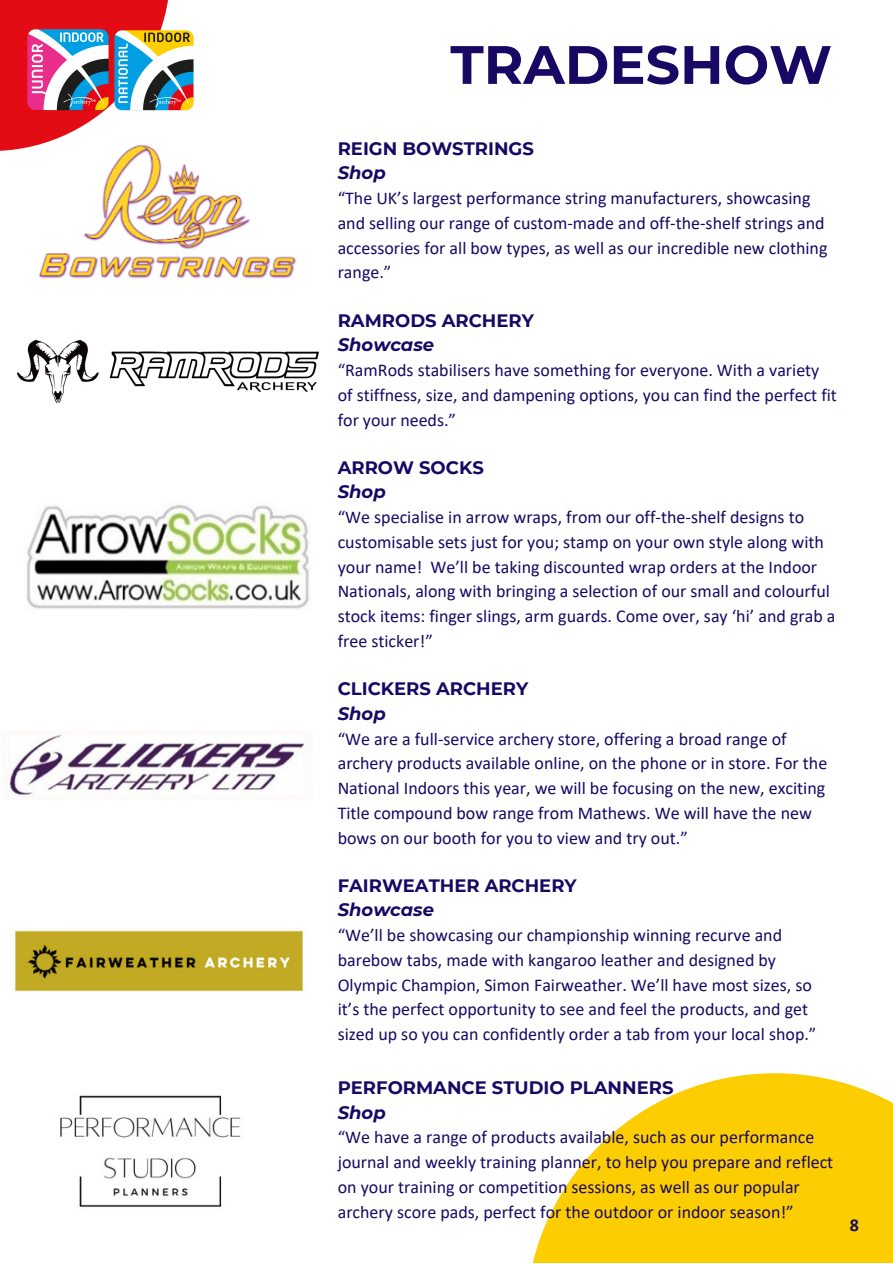
<style>
.page{position:relative;width:893px;height:1264px;background:#fff}
.page>*{position:absolute;margin:0;border:0;box-sizing:border-box;transform-origin:0 0}
.t1{font:700 54px "Montserrat";color:#180864}
.t2{font:18px/24.8px "Calibri";color:#180864}
.t3{font:700 18px "Montserrat";color:#180864}
.t4{font:italic 700 18px "Montserrat";color:#180864}
.t5{font:700 18px "Calibri";color:#180864}
</style>
<div class="page">
<svg style="left:533px;top:1073px;width:359px;height:189px;fill:#fcce02"></svg>
<svg style="left:0;top:0;width:170px;height:151px;fill:#e30b14"></svg>
<img style="left:38px;top:145px;width:259px;height:134px">
<img style="left:17px;top:340px;width:301px;height:62px">
<img style="left:26px;top:504px;width:283px;height:105px">
<img style="left:8px;top:731px;width:297px;height:66px">
<img style="left:15px;top:930px;width:288px;height:62px">
<img style="left:60px;top:1095px;width:181px;height:112px">
<img style="left:28px;top:30px;width:81px;height:81px">
<img style="left:115px;top:30px;width:79px;height:80px">
<p class="t1" style="left:450px;top:32px;width:383px">TRADESHOW</p>
<p class="t3" style="left:338px;top:137px;width:198px">REIGN BOWSTRINGS</p>
<p class="t4" style="left:338px;top:162px;width:50px">Shop</p>
<p class="t2" style="left:338px;top:187px;width:491px">“The UK’s largest performance string manufacturers, showcasing and selling our range of custom-made and off-the-shelf strings and accessories for all bow types, as well as our incredible new clothing range.”</p>
<p class="t3" style="left:338px;top:309px;width:198px">RAMRODS ARCHERY</p>
<p class="t4" style="left:338px;top:334px;width:98px">Showcase</p>
<p class="t2" style="left:338px;top:359px;width:500px">“RamRods stabilisers have something for everyone. With a variety of stiffness, size, and dampening options, you can find the perfect fit for your needs.”</p>
<p class="t3" style="left:338px;top:456px;width:148px">ARROW SOCKS</p>
<p class="t4" style="left:338px;top:481px;width:50px">Shop</p>
<p class="t2" style="left:338px;top:506px;width:499px">“We specialise in arrow wraps, from our off-the-shelf designs to customisable sets just for you; stamp on your own style along with your name! We’ll be taking discounted wrap orders at the Indoor Nationals, along with bringing a selection of our small and colourful stock items: finger slings, arm guards. Come over, say ‘hi’ and grab a free sticker!”</p>
<p class="t3" style="left:338px;top:677px;width:192px">CLICKERS ARCHERY</p>
<p class="t4" style="left:338px;top:702px;width:50px">Shop</p>
<p class="t2" style="left:338px;top:727px;width:491px">“We are a full-service archery store, offering a broad range of archery products available online, on the phone or in store. For the National Indoors this year, we will be focusing on the new, exciting Title compound bow range from Mathews. We will have the new bows on our booth for you to view and try out.”</p>
<p class="t3" style="left:338px;top:874px;width:240px">FAIRWEATHER ARCHERY</p>
<p class="t4" style="left:338px;top:899px;width:98px">Showcase</p>
<p class="t2" style="left:338px;top:924px;width:480px">“We’ll be showcasing our championship winning recurve and barebow tabs, made with kangaroo leather and designed by Olympic Champion, Simon Fairweather. We’ll have most sizes, so it’s the perfect opportunity to see and feel the products, and get sized up so you can confidently order a tab from your local shop.”</p>
<p class="t3" style="left:338px;top:1076px;width:337px">PERFORMANCE STUDIO PLANNERS</p>
<p class="t4" style="left:338px;top:1101px;width:50px">Shop</p>
<p class="t2" style="left:338px;top:1126px;width:497px">“We have a range of products available, such as our performance journal and weekly training planner, to help you prepare and reflect on your training or competition sessions, as well as our popular archery score pads, perfect for the outdoor or indoor season!”</p>
<p class="t5" style="left:849px;top:1217px;width:11px">8</p>
</div>
